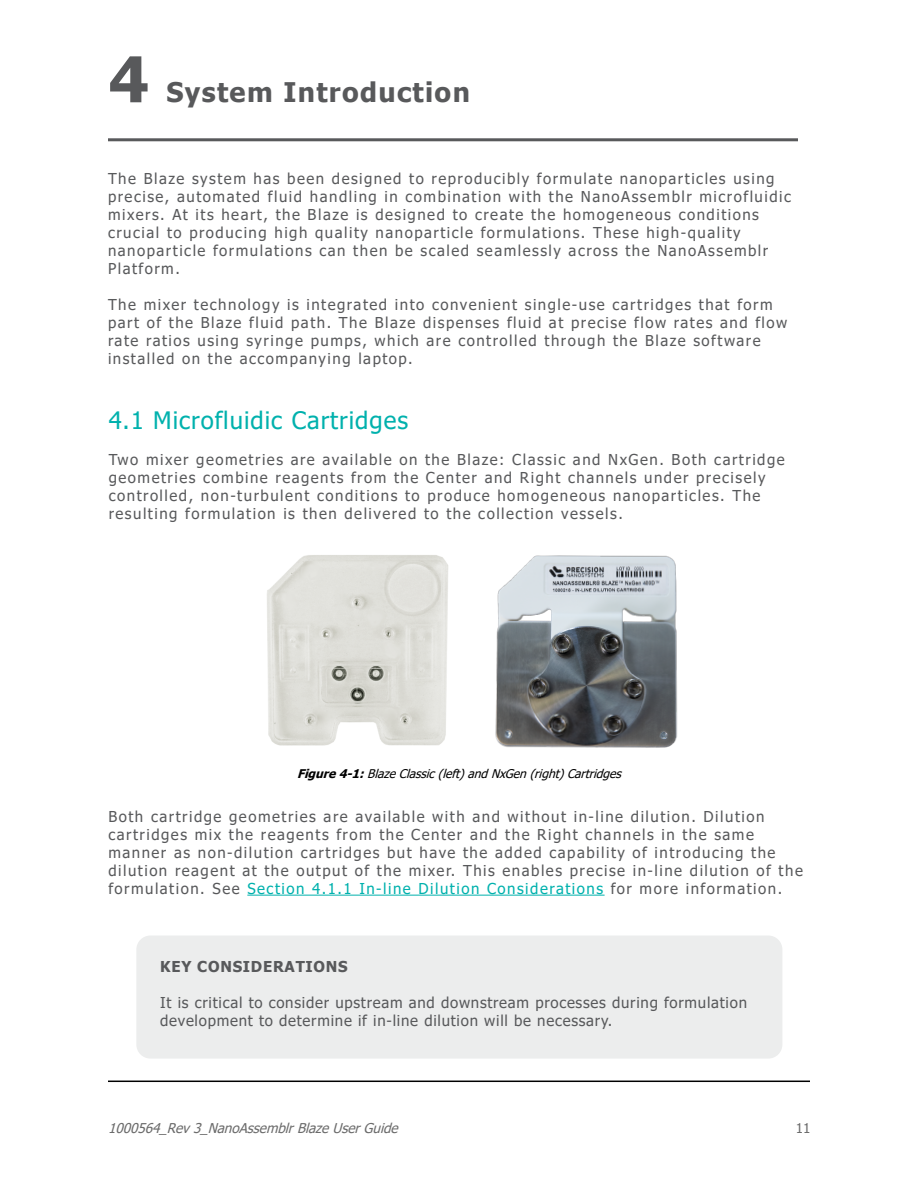
<style>
.page{position:relative;width:918px;height:1188px;background:#fff}
.page>*{position:absolute;margin:0;border:0;box-sizing:border-box;transform-origin:0 0}
.t1{font:700 63px "Tahoma";color:#58595b}
.t2{font:700 27px "Tahoma";letter-spacing:.05em;color:#58595b}
.t3{font:24px "Tahoma";letter-spacing:.04em;color:#00b1ad}
.t4{font:15px/18px "Tahoma";letter-spacing:.1em;color:#58595b}
.t5{font:15px/18px "Tahoma";letter-spacing:.05em;color:#58595b}
.t6{font:700 15px "Tahoma";letter-spacing:.05em;color:#58595b}
.t7{font:italic 13.5px "Tahoma";color:#6c6c6c}
.t8{font:13.5px "Tahoma";color:#6c6c6c}
.t9{font:italic 12px "Tahoma";color:#000}
.s1{font-weight:700}
.s2{color:#00b1ad}
</style>
<div class="page">
<hr style="left:108px;top:1081px;width:702px;height:1px;background:#000">
<hr style="left:108px;top:138px;width:690px;height:3px;background:#58595b">
<hr style="left:247px;top:895px;width:358px;height:1px;background:#00b1ad">
<div style="left:136px;top:936px;width:646px;height:123px;background:#eceded;border-radius:14px"></div>
<img style="left:495px;top:555px;width:183px;height:193px">
<img style="left:267px;top:555px;width:181px;height:191px">
<h1 class="t1" style="left:109px;top:35px;width:42px">4</h1>
<h2 class="t2" style="left:166px;top:73px;width:305px">System Introduction</h2>
<p class="t4" style="left:108px;top:171px;width:685px">The Blaze system has been designed to reproducibly formulate nanoparticles using precise, automated fluid handling in combination with the NanoAssemblr microfluidic mixers. At its heart, the Blaze is designed to create the homogeneous conditions crucial to producing high quality nanoparticle formulations. These high-quality nanoparticle formulations can then be scaled seamlessly across the NanoAssemblr Platform.</p>
<p class="t4" style="left:108px;top:297px;width:681px">The mixer technology is integrated into convenient single-use cartridges that form part of the Blaze fluid path. The Blaze dispenses fluid at precise flow rates and flow rate ratios using syringe pumps, which are controlled through the Blaze software installed on the accompanying laptop.</p>
<h3 class="t3" style="left:109px;top:404px;width:301px">4.1 Microfluidic Cartridges</h3>
<p class="t4" style="left:109px;top:452px;width:678px">Two mixer geometries are available on the Blaze: Classic and NxGen. Both cartridge geometries combine reagents from the Center and Right channels under precisely controlled, non-turbulent conditions to produce homogeneous nanoparticles. The resulting formulation is then delivered to the collection vessels.</p>
<p class="t9" style="left:297px;top:765px;width:330px"><span class="s1">Figure4-1:</span>BlazeClassic(left)andNxGen(right)Cartridges</p>
<p class="t4" style="left:108px;top:808px;width:696px">Both cartridge geometries are available with and without in-line dilution. Dilution cartridges mix the reagents from the Center and the Right channels in the same manner as non-dilution cartridges but have the added capability of introducing the dilution reagent at the output of the mixer. This enables precise in-line dilution of the formulation. See <span class="s2">Section 4.1.1 In-line Dilution Considerations</span> for more information.</p>
<p class="t6" style="left:160px;top:956px;width:189px">KEY CONSIDERATIONS</p>
<p class="t5" style="left:160px;top:994px;width:588px">It is critical to consider upstream and downstream processes during formulation development to determine if in-line dilution will be necessary.</p>
<p class="t7" style="left:108px;top:1119px;width:297px">1000564_Rev3_NanoAssemblrBlazeUserGuide</p>
<p class="t8" style="left:796px;top:1119px;width:16px">11</p>
</div>
